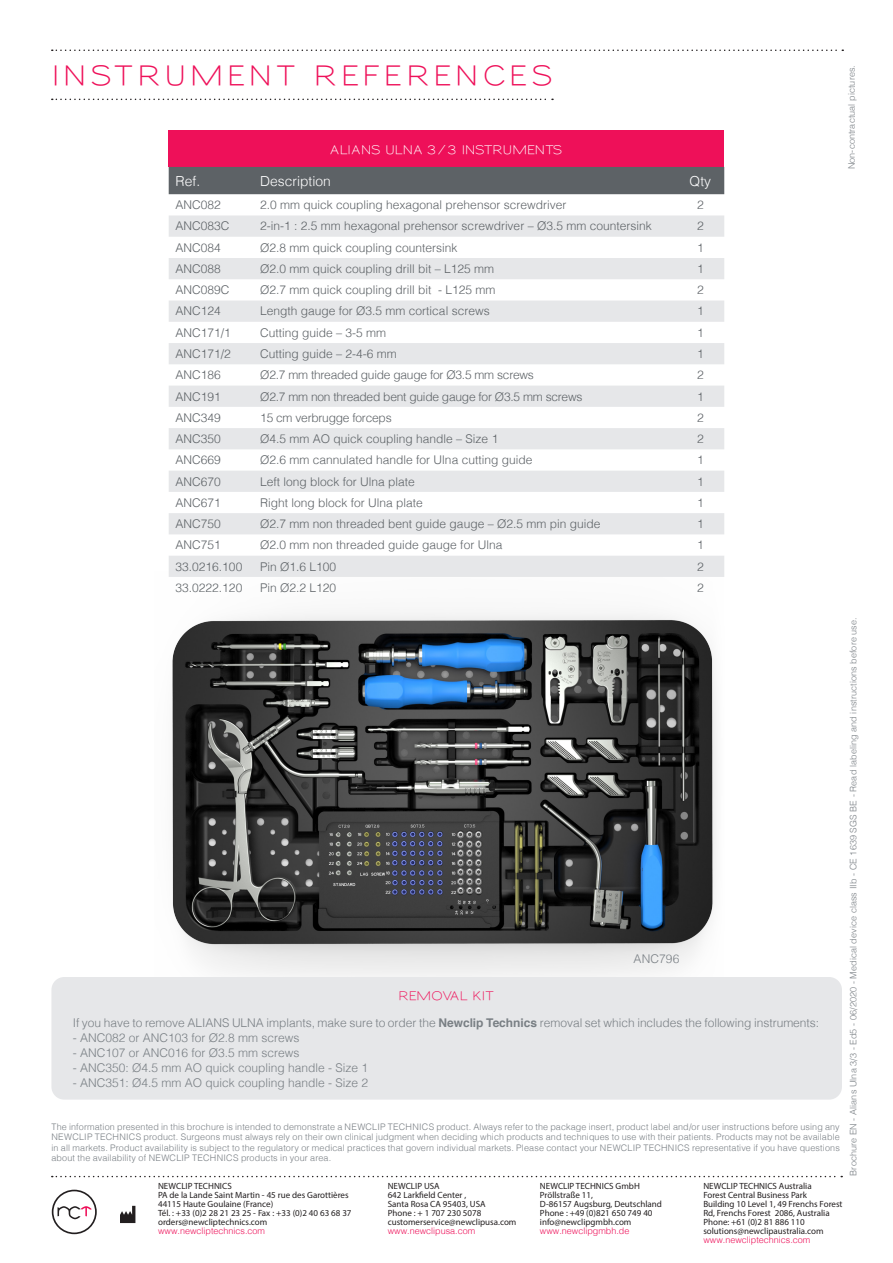
<style>
.page{position:relative;width:893px;height:1263px;background:#fff}
.page>*{position:absolute;margin:0;border:0;box-sizing:border-box;transform-origin:0 0}
.titre1{font:600 27px "Sansumi";letter-spacing:.11em;color:#ee1059}
.t1{font:300 13.8px "Helvetica";color:#fff}
.t2{font:300 12px "Helvetica";color:#5d6266}
.texte{font:300 12px "Helvetica";color:#797f84}
.t3{font:300 12px "Helvetica";letter-spacing:-.02em;color:#5d6266}
.t4{font:600 12px "Sansumi";letter-spacing:-.03em;color:#fff}
.t5{font:600 12px "Sansumi";color:#ee1059}
.t6{font:300 9px/10.5px "Helvetica";letter-spacing:.01em;color:#797f84;text-align:justify}
.t7{font:9px/9px "Myriad Pro";color:#231f20}
.t8{font:300 9px "Helvetica";color:#ee1059}
.s1{font-weight:700}
</style>
<div class="page">
<svg style="left:120px;top:1206px;width:15px;height:17px"></svg>
<svg style="left:52px;top:1190px;width:45px;height:44px"></svg>
<svg style="left:52px;top:1176px;width:790px;height:1px"></svg>
<img style="left:172px;top:613px;width:545px;height:364px">
<svg style="left:52px;top:99px;width:501px;height:1px"></svg>
<svg style="left:52px;top:50px;width:791px;height:1px"></svg>
<div style="left:51px;top:977px;width:791px;height:122px;background:#e6e7e9;border-radius:13px"></div>
<div style="left:169px;top:131px;width:555px;height:36px;background:#ee1059"></div>
<div style="left:169px;top:167px;width:555px;height:27px;background:#5d6266"></div>
<svg style="left:169px;top:215px;width:555px;height:362px"></svg>
<svg style="left:169px;top:258px;width:555px;height:106px;fill:#e6e7e9"></svg>
<p class="titre1" style="left:51px;top:61px;width:503px">INSTRUMENT REFERENCES</p>
<p class="t4" style="left:331px;top:144px;width:233px">ALIANS ULNA 3/3 INSTRUMENTS</p>
<p class="t1" style="left:176px;top:169px;width:26px">Ref.</p>
<p class="t1" style="left:260px;top:169px;width:72px">Description</p>
<p class="t1" style="left:690px;top:169px;width:23px">Qty</p>
<p class="t2" style="left:176px;top:195px;width:47px">ANC082</p>
<p class="t2" style="left:260px;top:195px;width:308px">2.0 mm quick coupling hexagonal prehensor screwdriver</p>
<p class="t2" style="left:697px;top:195px;width:8px">2</p>
<p class="t2" style="left:176px;top:216px;width:56px">ANC083C</p>
<p class="t2" style="left:260px;top:216px;width:393px">2-in-1 : 2.5 mm hexagonal prehensor screwdriver – Ø3.5 mm countersink</p>
<p class="t2" style="left:697px;top:216px;width:8px">2</p>
<p class="t2" style="left:176px;top:237px;width:47px">ANC084</p>
<p class="t2" style="left:260px;top:237px;width:199px">Ø2.8 mm quick coupling countersink</p>
<p class="t2" style="left:697px;top:237px;width:8px">1</p>
<p class="t2" style="left:176px;top:258px;width:47px">ANC088</p>
<p class="t2" style="left:260px;top:258px;width:236px">Ø2.0 mm quick coupling drill bit – L125 mm</p>
<p class="t2" style="left:697px;top:258px;width:8px">1</p>
<p class="t2" style="left:176px;top:280px;width:56px">ANC089C</p>
<p class="t2" style="left:260px;top:280px;width:237px">Ø2.7 mm quick coupling drill bit - L125 mm</p>
<p class="t2" style="left:697px;top:280px;width:8px">2</p>
<p class="t2" style="left:176px;top:301px;width:47px">ANC124</p>
<p class="t2" style="left:260px;top:301px;width:231px">Length gauge for Ø3.5 mm cortical screws</p>
<p class="t2" style="left:697px;top:301px;width:8px">1</p>
<p class="t2" style="left:176px;top:322px;width:57px">ANC171/1</p>
<p class="t2" style="left:260px;top:322px;width:128px">Cutting guide – 3-5 mm</p>
<p class="t2" style="left:697px;top:322px;width:8px">1</p>
<p class="t2" style="left:176px;top:343px;width:57px">ANC171/2</p>
<p class="t2" style="left:260px;top:343px;width:138px">Cutting guide – 2-4-6 mm</p>
<p class="t2" style="left:697px;top:343px;width:8px">1</p>
<p class="t2" style="left:176px;top:365px;width:47px">ANC186</p>
<p class="t3" style="left:260px;top:365px;width:275px">Ø2.7 mm threaded guide gauge for Ø3.5 mm screws</p>
<p class="t2" style="left:697px;top:365px;width:8px">2</p>
<p class="t2" style="left:176px;top:386px;width:47px">ANC191</p>
<p class="t3" style="left:260px;top:386px;width:324px">Ø2.7 mm non threaded bent guide gauge for Ø3.5 mm screws</p>
<p class="t2" style="left:697px;top:386px;width:8px">1</p>
<p class="t2" style="left:176px;top:407px;width:47px">ANC349</p>
<p class="t3" style="left:260px;top:407px;width:133px">15 cm verbrugge forceps</p>
<p class="t2" style="left:697px;top:407px;width:8px">2</p>
<p class="t2" style="left:176px;top:429px;width:47px">ANC350</p>
<p class="t2" style="left:260px;top:429px;width:240px">Ø4.5 mm AO quick coupling handle – Size 1</p>
<p class="t2" style="left:697px;top:429px;width:8px">2</p>
<p class="t2" style="left:176px;top:450px;width:47px">ANC669</p>
<p class="t2" style="left:260px;top:450px;width:274px">Ø2.6 mm cannulated handle for Ulna cutting guide</p>
<p class="t2" style="left:697px;top:450px;width:8px">1</p>
<p class="t2" style="left:176px;top:471px;width:47px">ANC670</p>
<p class="t2" style="left:260px;top:471px;width:156px">Left long block for Ulna plate</p>
<p class="t2" style="left:697px;top:471px;width:8px">1</p>
<p class="t2" style="left:176px;top:492px;width:47px">ANC671</p>
<p class="t2" style="left:260px;top:492px;width:164px">Right long block for Ulna plate</p>
<p class="t2" style="left:697px;top:492px;width:8px">1</p>
<p class="t2" style="left:176px;top:514px;width:47px">ANC750</p>
<p class="t2" style="left:260px;top:514px;width:342px">Ø2.7 mm non threaded bent guide gauge – Ø2.5 mm pin guide</p>
<p class="t2" style="left:697px;top:514px;width:8px">1</p>
<p class="t2" style="left:176px;top:535px;width:47px">ANC751</p>
<p class="t2" style="left:260px;top:535px;width:244px">Ø2.0 mm non threaded guide gauge for Ulna</p>
<p class="t2" style="left:697px;top:535px;width:8px">1</p>
<p class="t2" style="left:176px;top:556px;width:68px">33.0216.100</p>
<p class="t2" style="left:260px;top:556px;width:78px">Pin Ø1.6 L100</p>
<p class="t2" style="left:697px;top:556px;width:8px">2</p>
<p class="t2" style="left:176px;top:577px;width:68px">33.0222.120</p>
<p class="t2" style="left:260px;top:577px;width:78px">Pin Ø2.2 L120</p>
<p class="t2" style="left:697px;top:577px;width:8px">2</p>
<p class="t6" style="left:846px;top:169px;width:106px;rotate:-90deg">Non-contractual pictures.</p>
<p class="texte" style="left:634px;top:948px;width:47px">ANC796</p>
<p class="t5" style="left:398px;top:990px;width:97px">REMOVAL KIT</p>
<p class="texte" style="left:73px;top:1012px;width:748px">If you have to remove ALIANS ULNA implants, make sure to order the <span class="s1">Newclip Technics</span> removal set which includes the following instruments:</p>
<p class="texte" style="left:73px;top:1027px;width:228px">- ANC082 or ANC103 for Ø2.8 mm screws</p>
<p class="texte" style="left:73px;top:1042px;width:228px">- ANC107 or ANC016 for Ø3.5 mm screws</p>
<p class="texte" style="left:73px;top:1057px;width:297px">- ANC350: Ø4.5 mm AO quick coupling handle - Size 1</p>
<p class="texte" style="left:73px;top:1072px;width:297px">- ANC351: Ø4.5 mm AO quick coupling handle - Size 2</p>
<p class="t6" style="left:51px;top:1120px;width:790px">The information presented in this brochure is intended to demonstrate a NEWCLIP TECHNICS product. Always refer to the package insert, product label and/or user instructions before using any</p>
<p class="t6" style="left:51px;top:1131px;width:790px">NEWCLIP TECHNICS product. Surgeons must always rely on their own clinical judgment when deciding which products and techniques to use with their patients. Products may not be available in all markets. Product availability is subject to the regulatory or medical practices that govern individual markets. Please contact your NEWCLIP TECHNICS representative if you have questions about the availability of NEWCLIP TECHNICS products in your area.</p>
<p class="t6" style="left:847px;top:1176px;width:560px;rotate:-90deg">Brochure EN - Alians Ulna 3/3 - Ed5 - 06/2020 - Medical device class IIb - CE 1639 SGS BE - Read labeling and instructions before use.</p>
<p class="t7" style="left:158px;top:1181px;width:195px">NEWCLIP TECHNICS<br>PA de la Lande Saint Martin - 45 rue des Garottières 44115 Haute Goulaine (France)<br>Tél. : +33 (0)2 28 21 23 25 - Fax : +33 (0)2 40 63 68 37 orders@newcliptechnics.com</p>
<p class="t8" style="left:158px;top:1223px;width:109px">www.newcliptechnics.com</p>
<p class="t7" style="left:388px;top:1181px;width:130px">NEWCLIP USA<br>642 Larkfield Center ,<br>Santa Rosa CA 95403, USA<br>Phone : + 1 707 230 5078 customerservice@newclipusa.com</p>
<p class="t8" style="left:388px;top:1223px;width:89px">www.newclipusa.com</p>
<p class="t7" style="left:540px;top:1181px;width:124px">NEWCLIP TECHNICS GmbH<br>Pröllstraße 11,<br>D-86157 Augsburg, Deutschland<br>Phone : +49 (0)821 650 749 40 info@newclipgmbh.com</p>
<p class="t8" style="left:540px;top:1223px;width:91px">www.newclipgmbh.de</p>
<p class="t7" style="left:703px;top:1181px;width:141px">NEWCLIP TECHNICS Australia<br>Forest Central Business Park<br>Building 10 Level 1, 49 Frenchs Forest<br>Rd, Frenchs Forest 2086, Australia<br>Phone: +61 (0)2 81 886 110 solutions@newclipaustralia.com</p>
<p class="t8" style="left:703px;top:1232px;width:109px">www.newcliptechnics.com</p>
</div>
